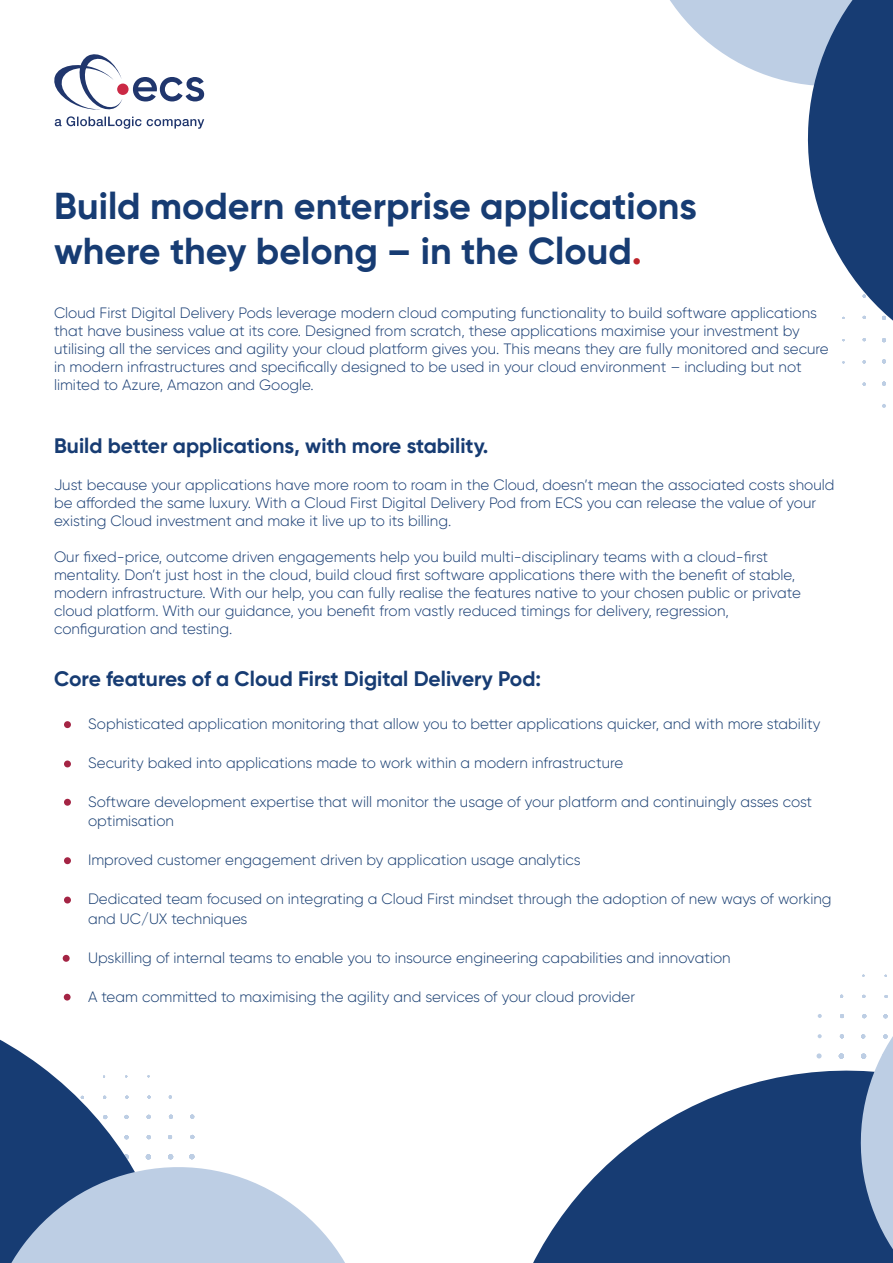
<style>
.page{position:relative;width:893px;height:1263px;background:#fff}
.page>*{position:absolute;margin:0;border:0;box-sizing:border-box;transform-origin:0 0}
.t1{font:700 37.5px/45px "Gilroy";color:#173c73}
.t2{font:700 21px "Gilroy";color:#173c73}
.t3{font:300 15px/18px "Gilroy";color:#173c73}
.t4{font:300 15px/19.5px "Gilroy";color:#173d71}
.s1{color:#bd242b}
</style>
<div class="page">
<svg style="left:670px;top:0;width:223px;height:408px"></svg>
<svg style="left:533px;top:1072px;width:283px;height:191px;fill:#173c73"></svg>
<svg style="left:816px;top:974px;width:77px;height:289px"></svg>
<svg style="left:0;top:954px;width:195px;height:188px"></svg>
<svg style="left:0;top:1142px;width:345px;height:121px;fill:#bdcee4"></svg>
<div style="left:64px;top:721px;width:7px;height:7px;background:#a42444;border-radius:50%"></div>
<div style="left:64px;top:760px;width:7px;height:7px;background:#a42444;border-radius:50%"></div>
<div style="left:64px;top:799px;width:7px;height:7px;background:#a42444;border-radius:50%"></div>
<div style="left:64px;top:857px;width:7px;height:7px;background:#a42444;border-radius:50%"></div>
<div style="left:64px;top:896px;width:7px;height:7px;background:#a42444;border-radius:50%"></div>
<div style="left:63px;top:955px;width:7px;height:7px;background:#a42444;border-radius:50%"></div>
<div style="left:64px;top:994px;width:7px;height:6px;background:#a42444;border-radius:50%"></div>
<svg style="left:54px;top:54px;width:150px;height:75px"></svg>
<p class="t1" style="left:54px;top:183px;width:645px">Build modern enterprise applications where they belong – in the Cloud<span class="s1">.</span></p>
<p class="t3" style="left:54px;top:304px;width:776px">Cloud First Digital Delivery Pods leverage modern cloud computing functionality to build software applications that have business value at its core. Designed from scratch, these applications maximise your investment by utilising all the services and agility your cloud platform gives you. This means they are fully monitored and secure in modern infrastructures and specifically designed to be used in your cloud environment – including but not limited to Azure, Amazon and Google.</p>
<p class="t2" style="left:54px;top:432px;width:436px">Build better applications, with more stability.</p>
<p class="t3" style="left:54px;top:475px;width:782px">Just because your applications have more room to roam in the Cloud, doesn’t mean the associated costs should be afforded the same luxury. With a Cloud First Digital Delivery Pod from ECS you can release the value of your existing Cloud investment and make it live up to its billing.</p>
<p class="t3" style="left:54px;top:547px;width:748px">Our fixed-price, outcome driven engagements help you build multi-disciplinary teams with a cloud-first mentality. Don’t just host in the cloud, build cloud first software applications there with the benefit of stable, modern infrastructure. With our help, you can fully realise the features native to your chosen public or private cloud platform. With our guidance, you benefit from vastly reduced timings for delivery, regression, configuration and testing.</p>
<p class="t2" style="left:54px;top:665px;width:489px">Core features of a Cloud First Digital Delivery Pod:</p>
<p class="t4" style="left:88px;top:713px;width:734px">Sophisticated application monitoring that allow you to better applications quicker, and with more stability</p>
<p class="t4" style="left:88px;top:752px;width:537px">Security baked into applications made to work within a modern infrastructure</p>
<p class="t4" style="left:88px;top:791px;width:726px">Software development expertise that will monitor the usage of your platform and continuingly asses cost optimisation</p>
<p class="t4" style="left:88px;top:850px;width:494px">Improved customer engagement driven by application usage analytics</p>
<p class="t4" style="left:88px;top:889px;width:745px">Dedicated team focused on integrating a Cloud First mindset through the adoption of new ways of working and UC/UX techniques</p>
<p class="t4" style="left:88px;top:947px;width:644px">Upskilling of internal teams to enable you to insource engineering capabilities and innovation</p>
<p class="t4" style="left:88px;top:986px;width:549px">A team committed to maximising the agility and services of your cloud provider</p>
</div>
